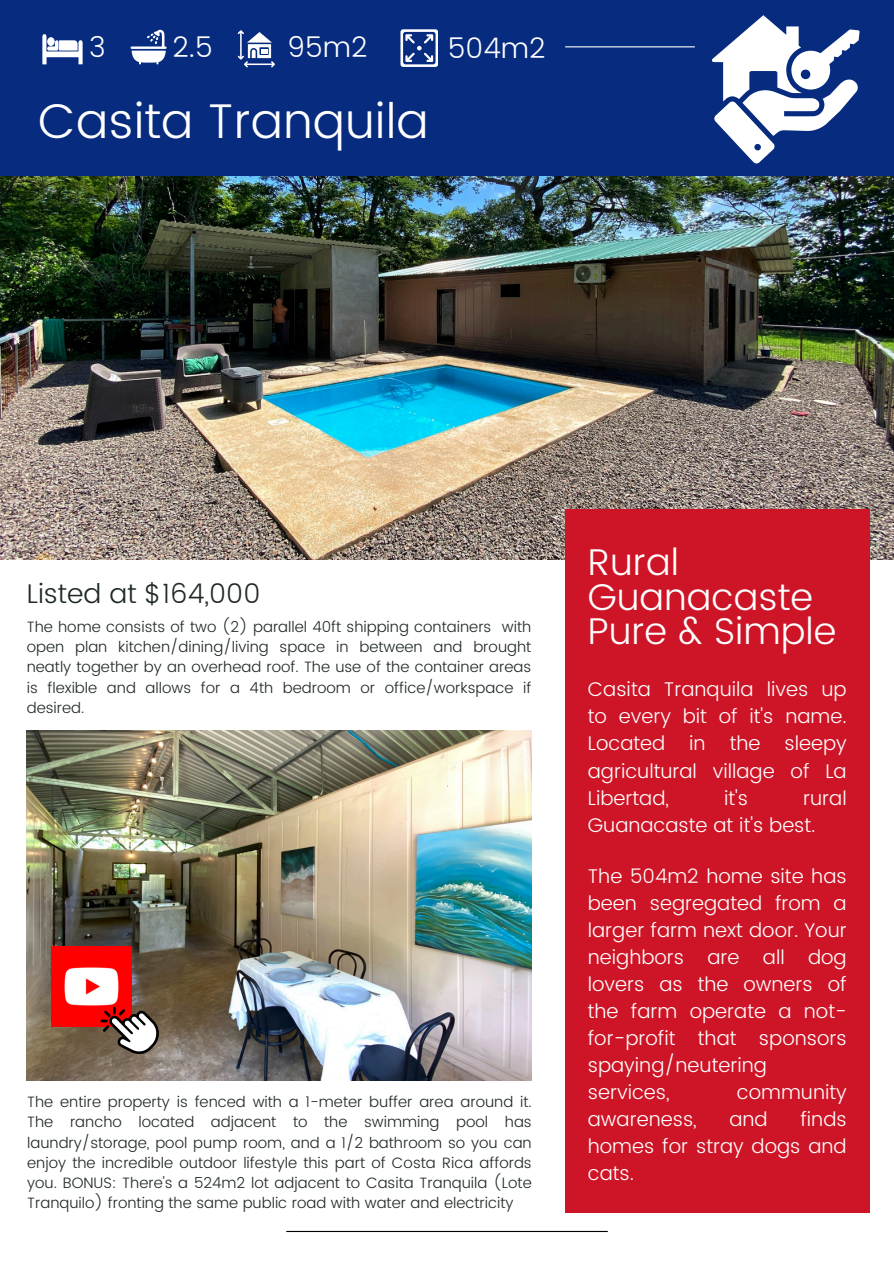
<style>
.page{position:relative;width:894px;height:1264px;background:#fff}
.page>*{position:absolute;margin:0;border:0;box-sizing:border-box;transform-origin:0 0}
.t1{font:300 48.75px "Poppins";color:#fff}
.t2{font:300 37.2px/34.8px "Poppins";color:#fff}
.t3{font:300 28.2px "Poppins";color:#fff}
.t4{font:300 27px "Poppins";color:#1f2827}
.t5{font:300 19.8px/27px "Poppins";color:#fff;text-align:justify}
.t6{font:300 15px/20.2px "Poppins";color:#1f2827;text-align:justify}
</style>
<div class="page">
<div style="left:0;top:0;width:893px;height:180px;background:#062b7f"></div>
<hr style="left:286px;top:1230px;width:321px;height:1px;background:#000">
<svg style="left:712px;top:15px;width:147px;height:148px"></svg>
<img style="left:0;top:176px;width:893px;height:383px">
<img style="left:27px;top:730px;width:504px;height:350px">
<img style="left:52px;top:946px;width:80px;height:80px">
<div style="left:565px;top:509px;width:303px;height:703px;background:#ce1527"></div>
<svg style="left:100px;top:1006px;width:59px;height:48px"></svg>
<hr style="left:565px;top:46px;width:129px;height:1px;background:#fdfefd">
<svg style="left:42px;top:34px;width:41px;height:30px"></svg>
<svg style="left:130px;top:29px;width:36px;height:35px"></svg>
<svg style="left:238px;top:30px;width:37px;height:37px"></svg>
<svg style="left:400px;top:29px;width:37px;height:37px"></svg>
<h3 class="t3" style="left:89px;top:31px;width:18px">3</h3>
<h1 class="t3" style="left:172px;top:31px;width:42px">2.5</h1>
<p class="t3" style="left:287px;top:31px;width:82px">95m2</p>
<h2 class="t3" style="left:447px;top:32px;width:99px">504m2</h2>
<p class="t1" style="left:38px;top:92px;width:392px">Casita Tranquila</p>
<p class="t4" style="left:27px;top:577px;width:235px">Listed at $164,000</p>
<p class="t6" style="left:27px;top:616px;width:506px">The home consists of two (2) parallel 40ft shipping containers with open plan kitchen/dining/living space in between and brought neatly together by an overhead roof. The use of the container areas is flexible and allows for a 4th bedroom or office/workspace if desired.</p>
<h4 class="t6" style="left:27px;top:1091px;width:506px">The entire property is fenced with a 1-meter buffer area around it.<br>The rancho located adjacent to the swimming pool has laundry/storage, pool pump room, and a 1/2 bathroom so you can enjoy the incredible outdoor lifestyle this part of Costa Rica affords you. BONUS: There's a 524m2 lot adjacent to Casita Tranquila (Lote Tranquilo) fronting the same public road with water and electricity</h4>
<h3 class="t2" style="left:587px;top:544px;width:250px">Rural<br>Guanacaste<br>Pure &amp; Simple</h3>
<p class="t5" style="left:587px;top:676px;width:260px">Casita Tranquila lives up to every bit of it's name.<br>Located in the sleepy agricultural village of La Libertad,</p>
<p class="t5" style="left:723px;top:784px;width:25px">it's</p>
<p class="t5" style="left:587px;top:784px;width:260px;text-indent:215px">rural<br>Guanacaste at it's best.</p>
<h3 class="t5" style="left:587px;top:863px;width:260px;text-align:left">The 504m2 home site has been segregated from a larger farm next door. Your neighbors are all dog lovers as the owners of the farm operate a not&shy;for-profit that sponsors spaying/neutering services,</h3>
<h3 class="t5" style="left:736px;top:1079px;width:111px">community</h3>
<h3 class="t5" style="left:587px;top:1106px;width:260px;text-indent:212px">finds homes for stray dogs and cats.</h3>
<h3 class="t5" style="left:587px;top:1106px;width:110px">awareness,</h3>
<h3 class="t5" style="left:729px;top:1106px;width:40px">and</h3>
</div>
